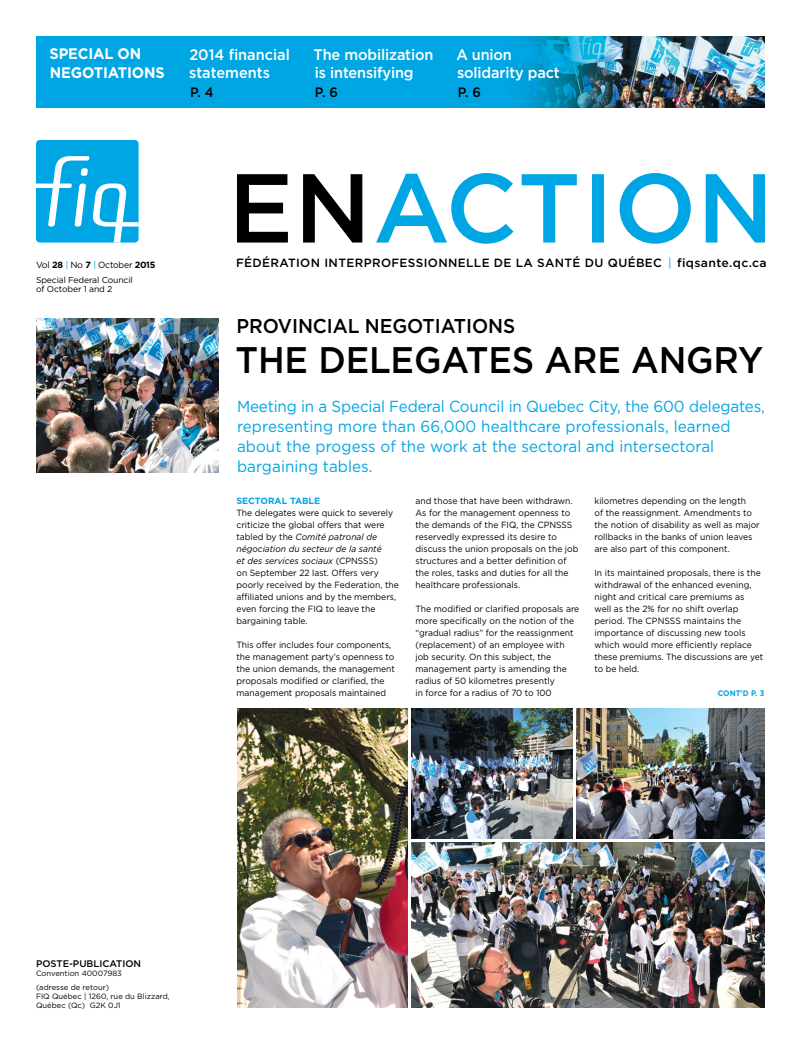
<style>
.page{position:relative;width:801px;height:1044px;background:#fff}
.page>*{position:absolute;margin:0;border:0;box-sizing:border-box;transform-origin:0 0}
.t1{font:500 37px "Gotham";letter-spacing:-.005em;color:#000;scale:.95 1}
.t2{font:500 20px "Gotham";letter-spacing:-.005em;color:#000;scale:.95 1}
.t3{font:16px/20px "Gotham";letter-spacing:.005em;color:#00a5e3;scale:.95 1}
.t4{font:500 15.3px/18.7px "Gotham";letter-spacing:-.01em;color:#fff;scale:.95 1}
.t5{font:700 15.3px/18.7px "Gotham";letter-spacing:-.01em;color:#fff;scale:.95 1}
.t6{font:500 13.6px "Gotham";color:#000;scale:.95 1}
.t7{font:500 11.9px "Gotham";letter-spacing:.03em;color:#000}
.t8{font:500 9.6px "Gotham";color:#000}
.t9{font:9px/12px "Gotham";color:#000;scale:.95 1}
.t10{font:9px "Gotham";color:#000}
.t11{font:700 9px "Gotham";color:#00a5e3}
.t12{font:8.6px/9px "Gotham";letter-spacing:-.015em;color:#000}
.t13{font:700 8px "Gotham";color:#00a5e3;scale:.95 1}
.t14{font:7.7px/13.5px "Gotham";color:#000}
.s1{font-weight:700}
.s2{color:#00a5e3}
.s3{font-weight:400;color:#00a5e3}
.s4{font-style:italic}
</style>
<div class="page">
<img style="left:36px;top:36px;width:729px;height:72px">
<svg style="left:237px;top:174px;width:125px;height:69px"></svg>
<svg style="left:376px;top:173px;width:389px;height:71px"></svg>
<div style="left:36px;top:140px;width:103px;height:103px;background:#00a5e3;border-radius:4px"></div>
<svg style="left:36px;top:156px;width:103px;height:87px"></svg>
<img style="left:36px;top:318px;width:183px;height:154px">
<img style="left:411px;top:842px;width:354px;height:166px">
<img style="left:237px;top:708px;width:171px;height:300px">
<img style="left:576px;top:708px;width:189px;height:131px">
<img style="left:411px;top:708px;width:162px;height:131px">
<h3 class="t5" style="left:50px;top:44px;width:123px">SPECIAL ON<br>NEGOTIATIONS</h3>
<h3 class="t4" style="left:189px;top:45px;width:107px">2014 FINANCIAL<br>STATEMENTS</h3>
<h3 class="t6" style="left:190px;top:85px;width:26px">P. 4</h3>
<h3 class="t4" style="left:314px;top:45px;width:128px">THE MOBILIZATION<br>IS INTENSIFYING</h3>
<h3 class="t6" style="left:315px;top:85px;width:26px">P. 6</h3>
<h3 class="t4" style="left:456px;top:45px;width:111px">A UNION<br>SOLIDARITY PACT</h3>
<h3 class="t6" style="left:458px;top:85px;width:26px">P. 6</h3>
<p class="t10" style="left:36px;top:259px;width:121px">vol <span class="s1">28</span> <span class="s2">|</span> no <span class="s1">7</span> <span class="s2">|</span> October <span class="s1">2015</span></p>
<p class="t12" style="left:36px;top:275px;width:98px">Special Federal Council of October 1 and 2</p>
<h3 class="t7" style="left:236px;top:256px;width:532px">FÉDÉRATION INTERPROFESSIONNELLE DE LA SANTÉ DU QUÉBEC <span class="s3">|</span> FIQSANTE.QC.CA</h3>
<h2 class="t2" style="left:236px;top:314px;width:295px">PROVINCIAL NEGOTIATIONS</h2>
<h1 class="t1" style="left:236px;top:339px;width:557px">THE DELEGATES ARE ANGRY</h1>
<h3 class="t3" style="left:237px;top:396px;width:557px">Meeting in a Special Federal Council in Quebec City, the 600 delegates, representing more than 66,000 healthcare professionals, learned about the progess of the work at the sectoral and intersectoral bargaining tables.</h3>
<p class="t11" style="left:236px;top:496px;width:85px">SECTORAL TABLE</p>
<p class="t9" style="left:236px;top:507px;width:172px">The delegates were quick to severely criticize the global offers that were tabled by the <span class="s4">Comité patronal de négociation du secteur de la santé<br>et des services sociaux</span> (CPNSSS)<br>on September 22 last. Offers very poorly received by the Federation, the affiliated unions and by the members, even forcing the FIQ to leave the bargaining table.</p>
<p class="t9" style="left:236px;top:639px;width:168px">This offer includes four components, the management party’s openness to the union demands, the management proposals modified or clarified, the management proposals maintained</p>
<p class="t9" style="left:416px;top:495px;width:173px">and those that have been withdrawn.<br>As for the management openness to the demands of the FIQ, the CPNSSS reservedly expressed its desire to discuss the union proposals on the job structures and a better definition of the roles, tasks and duties for all the healthcare professionals.</p>
<p class="t9" style="left:416px;top:603px;width:174px">The modified or clarified proposals are more specifically on the notion of the “gradual radius” for the reassignment (replacement) of an employee with job security. On this subject, the management party is amending the radius of 50 kilometres presently<br>in force for a radius of 70 to 100</p>
<p class="t9" style="left:595px;top:495px;width:175px">kilometres depending on the length<br>of the reassignment. Amendments to the notion of disability as well as major rollbacks in the banks of union leaves are also part of this component.</p>
<p class="t9" style="left:595px;top:567px;width:179px">In its maintained proposals, there is the withdrawal of the enhanced evening, night and critical care premiums as well as the 2% for no shift overlap period. The CPNSSS maintains the importance of discussing new tools which would more efficiently replace these premiums. The discussions are yet to be held.</p>
<p class="t13" style="left:718px;top:689px;width:51px">CONT’D P. 3</p>
<p class="t8" style="left:36px;top:958px;width:8px">POSTE</p>
<p class="t8" style="left:69px;top:958px;width:11px">-PUBLICATION</p>
<p class="t14" style="left:36px;top:967px;width:87px">Convention 40007983 (adresse de retour)</p>
<p class="t14" style="left:36px;top:991px;width:135px;line-height:9.2px">FIQ Québec | 1260, rue du Blizzard,<br>Québec (Qc) G2K 0J1</p>
</div>
